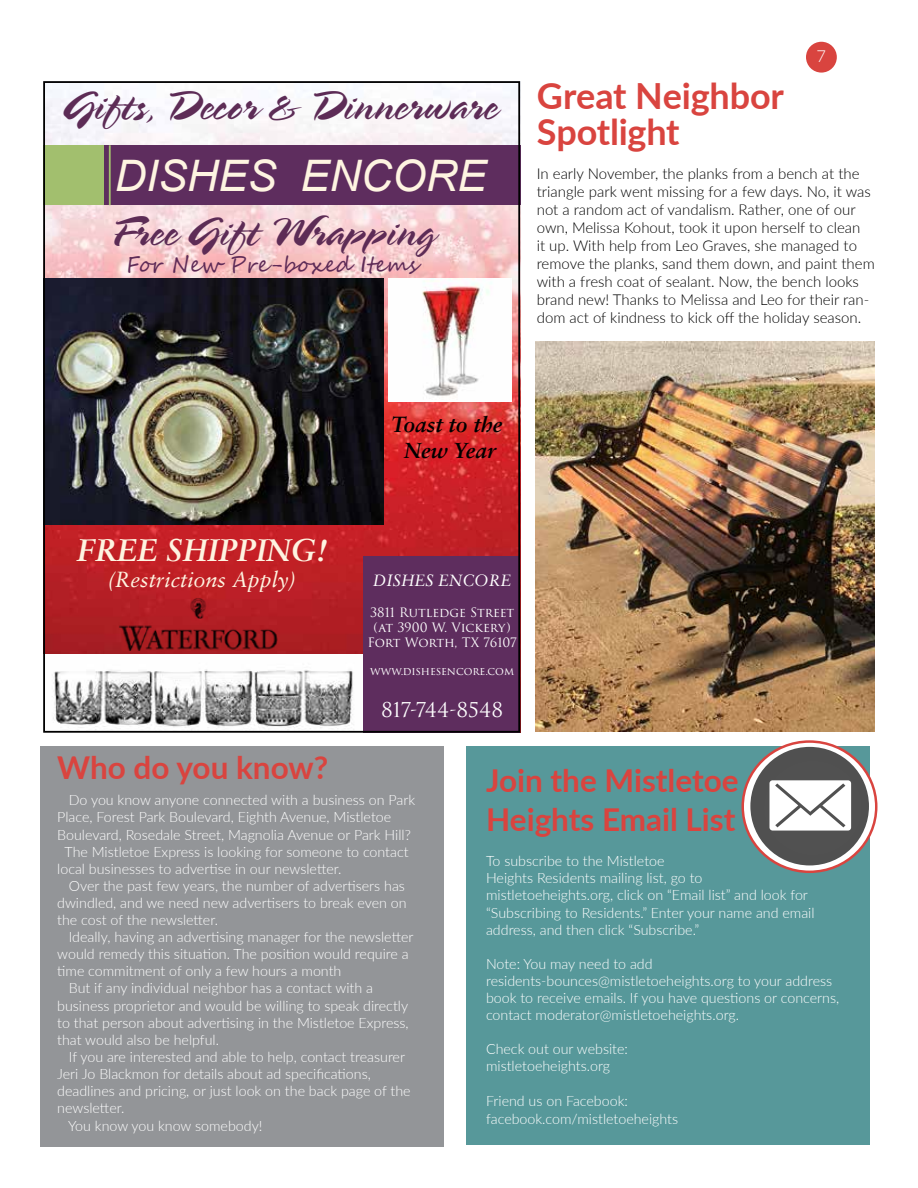
<style>
.page{position:relative;width:918px;height:1188px;background:#fff}
.page>*{position:absolute;margin:0;border:0;box-sizing:border-box;transform-origin:0 0}
.t1{font:43.5px "Spring";color:#5d2c56}
.t2{font:italic 43.5px "Arial";color:#fef4e1}
.t3{font:700 36px/36px "Lato";letter-spacing:-.005em;color:#d9443f}
.t4{font:700 31.5px/39px "Lato";color:#d9443f}
.t5{font:italic 700 31.2px "Sabon LT";color:#fef4e1}
.t6{font:21.75px "Segoe Script";color:#5e2b57}
.t7{font:italic 21.75px "Sabon LT";color:#fef4e1}
.t8{font:italic 700 21.75px/26.1px "Sabon LT";color:#000;text-align:center}
.t9{font:19.95px "Trajan Pro 3";color:#fff}
.t10{font:300 16.5px "Lato";color:#fff}
.t11{font:italic 16.35px "Sabon LT";color:#fff}
.t12{font:300 15px/18px "Lato";color:#000}
.t13{font:300 14.25px/17.1px "Lato";color:#fff}
.t14{font:12.6px/15.1px "Trajan Pro 3";letter-spacing:-.005em;color:#fff;text-align:center}
.t15{font:10.8px "Trajan Pro 3";letter-spacing:-.005em;color:#fff}
</style>
<div class="page">
<div style="left:806px;top:42px;width:31px;height:31px;background:#d9443f;border-radius:50%"></div>
<img style="left:536px;top:341px;width:338px;height:390px">
<img style="left:43px;top:81px;width:477px;height:652px">
<img style="left:388px;top:278px;width:123px;height:123px">
<div style="left:466px;top:746px;width:404px;height:399px;background:#57989a"></div>
<div style="left:40px;top:746px;width:404px;height:401px;background:#939598"></div>
<svg style="left:743px;top:742px;width:133px;height:130px"></svg>
<h1 class="t1" style="left:62px;top:80px;width:437px">Gifts, Decor &amp; Dinnerware</h1>
<h1 class="t2" style="left:115px;top:148px;width:373px">DISHES ENCORE</h1>
<h1 class="t1" style="left:108px;top:205px;width:328px">Free Gift Wrapping</h1>
<h3 class="t6" style="left:127px;top:246px;width:293px">For New Pre-boxed Items</h3>
<h2 class="t3" style="left:537px;top:76px;width:249px">Great Neighbor<br>Spotlight</h2>
<p class="t10" style="left:817px;top:45px;width:11px">7</p>
<p class="t12" style="left:537px;top:164px;width:339px">In early November, the planks from a bench at the triangle park went missing for a few days. No, it was not a random act of vandalism. Rather, one of our own, Melissa Kohout, took it upon herself to clean<br>it up. With help from Leo Graves, she managed to remove the planks, sand them down, and paint them with a fresh coat of sealant. Now, the bench looks brand new! Thanks to Melissa and Leo for their ran&shy;dom act of kindness to kick off the holiday season.</p>
<h3 class="t5" style="left:77px;top:532px;width:251px">FREE SHIPPING!</h3>
<h3 class="t7" style="left:108px;top:567px;width:190px">(Restrictions Apply)</h3>
<h3 class="t8" style="left:391px;top:411px;width:113px">Toast to the<br>New Year</h3>
<p class="t11" style="left:373px;top:571px;width:140px">DISHES ENCORE</p>
<p class="t14" style="left:367px;top:605px;width:151px">3811 Rutledge Street (at 3900 W. Vickery)<br>Fort Worth, TX 76107</p>
<p class="t15" style="left:370px;top:664px;width:145px">www.dishesencore.com</p>
<h3 class="t9" style="left:381px;top:696px;width:124px">817-744-8548</h3>
<h3 class="t4" style="left:57px;top:747px;width:273px">Who do you know?</h3>
<p class="t13" style="left:69px;top:791px;width:348px">Do you know anyone connected with a business on Park</p>
<p class="t13" style="left:57px;top:808px;width:336px">Place, Forest Park Boulevard, Eighth Avenue, Mistletoe</p>
<p class="t13" style="left:57px;top:825px;width:355px">Boulevard, Rosedale Street, Magnolia Avenue or Park Hill?</p>
<p class="t13" style="left:65px;top:843px;width:346px">The Mistletoe Express is looking for someone to contact</p>
<p class="t13" style="left:57px;top:860px;width:286px">local businesses to advertise in our newsletter.</p>
<p class="t13" style="left:69px;top:877px;width:338px">Over the past few years, the number of advertisers has</p>
<p class="t13" style="left:57px;top:894px;width:351px">dwindled, and we need new advertisers to break even on</p>
<p class="t13" style="left:57px;top:911px;width:162px">the cost of the newsletter.</p>
<p class="t13" style="left:69px;top:928px;width:346px">Ideally, having an advertising manager for the newsletter</p>
<p class="t13" style="left:57px;top:945px;width:353px">would remedy this situation. The position would require a</p>
<p class="t13" style="left:57px;top:962px;width:286px">time commitment of only a few hours a month</p>
<p class="t13" style="left:69px;top:979px;width:306px">But if any individual neighbor has a contact with a</p>
<p class="t13" style="left:57px;top:996px;width:352px">business proprietor and would be willing to speak directly</p>
<p class="t13" style="left:57px;top:1014px;width:353px">to that person about advertising in the Mistletoe Express,</p>
<p class="t13" style="left:57px;top:1031px;width:163px">that would also be helpful.</p>
<p class="t13" style="left:69px;top:1048px;width:338px">If you are interested and able to help, contact treasurer</p>
<p class="t13" style="left:57px;top:1065px;width:315px">Jeri Jo Blackmon for details about ad specifications,</p>
<p class="t13" style="left:57px;top:1082px;width:355px">deadlines and pricing, or just look on the back page of the</p>
<p class="t13" style="left:57px;top:1099px;width:69px">newsletter.</p>
<p class="t13" style="left:68px;top:1117px;width:196px">You know you know somebody!</p>
<h3 class="t4" style="left:486px;top:760px;width:254px">Join the Mistletoe<br>Heights Email List</h3>
<p class="t13" style="left:486px;top:852px;width:330px">To subscribe to the Mistletoe<br>Heights Residents mailing list, go to mistletoeheights.org, click on “Email list” and look for “Subscribing to Residents.” Enter your name and email address, and then click “Subscribe.”</p>
<p class="t13" style="left:486px;top:955px;width:355px">Note: You may need to add residents-bounces@mistletoeheights.org to your address book to receive emails. If you have questions or concerns, contact moderator@mistletoeheights.org.</p>
<p class="t13" style="left:486px;top:1040px;width:143px">Check out our website: mistletoeheights.org</p>
<p class="t13" style="left:486px;top:1091px;width:194px;line-height:18px">Friend us on Facebook: facebook.com/mistletoeheights</p>
</div>
